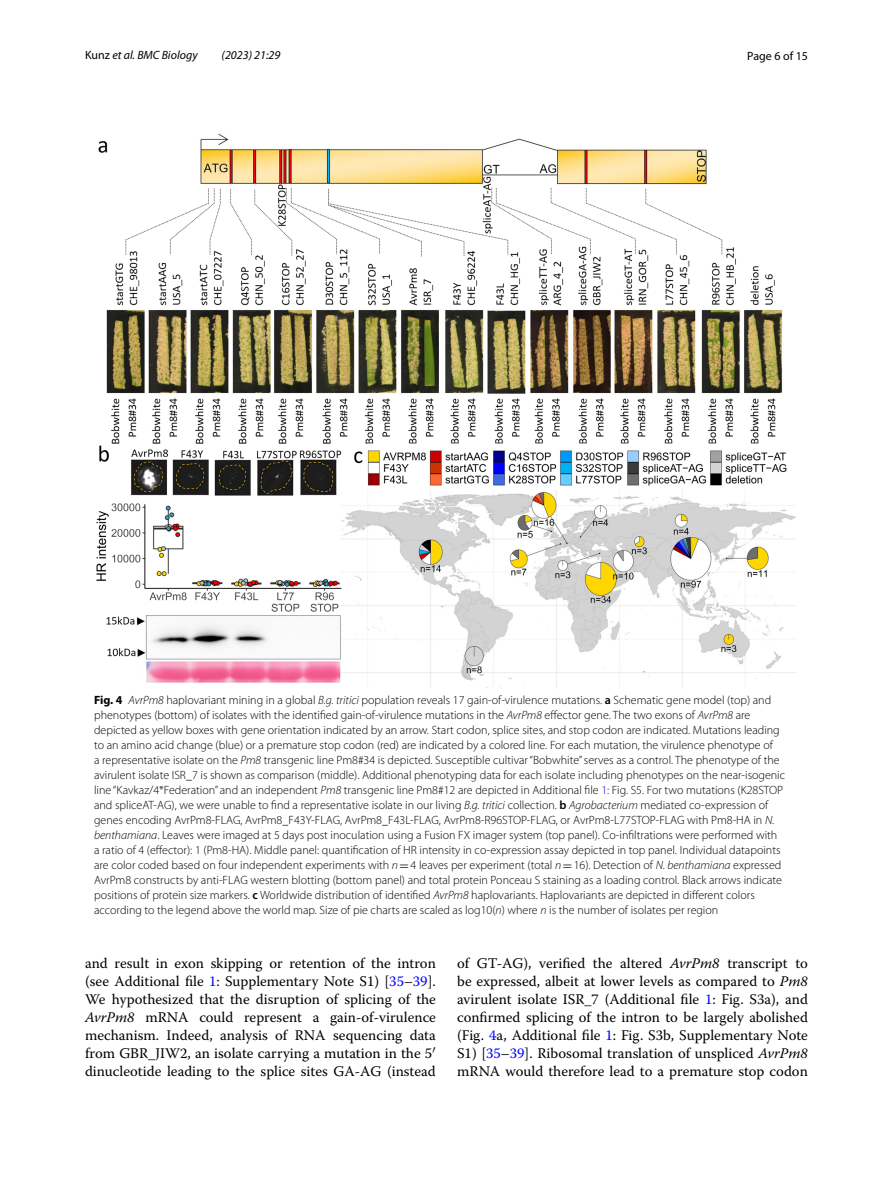
<style>
.page{position:relative;width:893px;height:1187px;background:#fff}
.page>*{position:absolute;margin:0;border:0;box-sizing:border-box;transform-origin:0 0}
.t1{font:14.7px/18px "Warnock Pro";color:#000}
.t2{font:300 12px/15px "Myriad Pro";color:#000}
.t3{font:italic 12px "Myriad Pro";color:#000}
.t4{font:12px "Myriad Pro";color:#000}
.s1{font-style:normal}
.s2{font-weight:700}
.s3{font-style:italic}
.s4{font-weight:600}
.s5{color:#00f}
.s6{font-family:"MTSY";font-weight:400}
</style>
<div class="page">
<img style="left:96px;top:133px;width:701px;height:555px">
<p class="t3" style="left:85px;top:48px;width:114px"><span class="s1">Kunz</span> et al. BMC Biology</p>
<p class="t3" style="left:222px;top:48px;width:60px">(2023) 21:29</p>
<p class="t4" style="left:747px;top:48px;width:62px">Page 6 of 15</p>
<p class="t2" style="left:94px;top:692px;width:693px"><span class="s2">Fig. 4</span> <span class="s3">AvrPm8</span> haplovariant mining in a global <span class="s3">B.g. tritici</span> population reveals 17 gain-of-virulence mutations. <span class="s4">a</span> Schematic gene model (top) and phenotypes (bottom) of isolates with the identified gain-of-virulence mutations in the <span class="s3">AvrPm8</span> effector gene. The two exons of <span class="s3">AvrPm8</span> are depicted as yellow boxes with gene orientation indicated by an arrow. Start codon, splice sites, and stop codon are indicated. Mutations leading to an amino acid change (blue) or a premature stop codon (red) are indicated by a colored line. For each mutation, the virulence phenotype of<br>a representative isolate on the <span class="s3">Pm8</span> transgenic line Pm8#34 is depicted. Susceptible cultivar “Bobwhite” serves as a control. The phenotype of the avirulent isolate ISR_7 is shown as comparison (middle). Additional phenotyping data for each isolate including phenotypes on the near-isogenic line “Kavkaz/4*Federation” and an independent <span class="s3">Pm8</span> transgenic line Pm8#12 are depicted in Additional file <span class="s5">1</span>: Fig. S5. For two mutations (K28STOP and spliceAT-AG), we were unable to find a representative isolate in our living <span class="s3">B.g. tritici</span> collection. <span class="s4">b</span> <span class="s3">Agrobacterium</span> mediated co-expression of genes encoding AvrPm8-FLAG, AvrPm8_F43Y-FLAG, AvrPm8_F43L-FLAG, AvrPm8-R96STOP-FLAG, or AvrPm8-L77STOP-FLAG with Pm8-HA in <span class="s3">N. benthamiana</span>. Leaves were imaged at 5 days post inoculation using a Fusion FX imager system (top panel). Co-infiltrations were performed with a ratio of 4 (effector): 1 (Pm8-HA). Middle panel: quantification of HR intensity in co-expression assay depicted in top panel. Individual datapoints are color coded based on four independent experiments with <span class="s3">n</span><span class="s6">=</span>4 leaves per experiment (total <span class="s3">n</span><span class="s6">=</span>16). Detection of <span class="s3">N. benthamiana</span> expressed AvrPm8 constructs by anti-FLAG western blotting (bottom panel) and total protein Ponceau S staining as a loading control. Black arrows indicate positions of protein size markers. <span class="s4">c</span> Worldwide distribution of identified <span class="s3">AvrPm8</span> haplovariants. Haplovariants are depicted in different colors according to the legend above the world map. Size of pie charts are scaled as log10(<span class="s3">n</span>) where <span class="s3">n</span> is the number of isolates per region</p>
<p class="t1" style="left:85px;top:953px;width:352px">and result in exon skipping or retention of the intron (see Additional file <span class="s5">1</span>: Supplementary Note S1) [<span class="s5">35</span>–<span class="s5">39</span>].<br>We hypothesized that the disruption of splicing of the <span class="s3">AvrPm8</span> mRNA could represent a gain-of-virulence mechanism. Indeed, analysis of RNA sequencing data from GBR_JIW2, an isolate carrying a mutation in the 5 dinucleotide leading to the splice sites GA-AG (instead</p>
<p class="t1" style="left:457px;top:953px;width:352px;text-align:justify">of GT-AG), verified the altered <span class="s3">AvrPm8</span> transcript to be expressed, albeit at lower levels as compared to <span class="s3">Pm8 </span>avirulent isolate ISR_7 (Additional file <span class="s5">1</span>: Fig. S3a), and confirmed splicing of the intron to be largely abolished (Fig. <span class="s5">4</span>a, Additional file <span class="s5">1</span>: Fig. S3b, Supplementary Note S1) [<span class="s5">35</span>–<span class="s5">39</span>]. Ribosomal translation of unspliced <span class="s3">AvrPm8 </span>mRNA would therefore lead to a premature stop codon</p>
</div>
